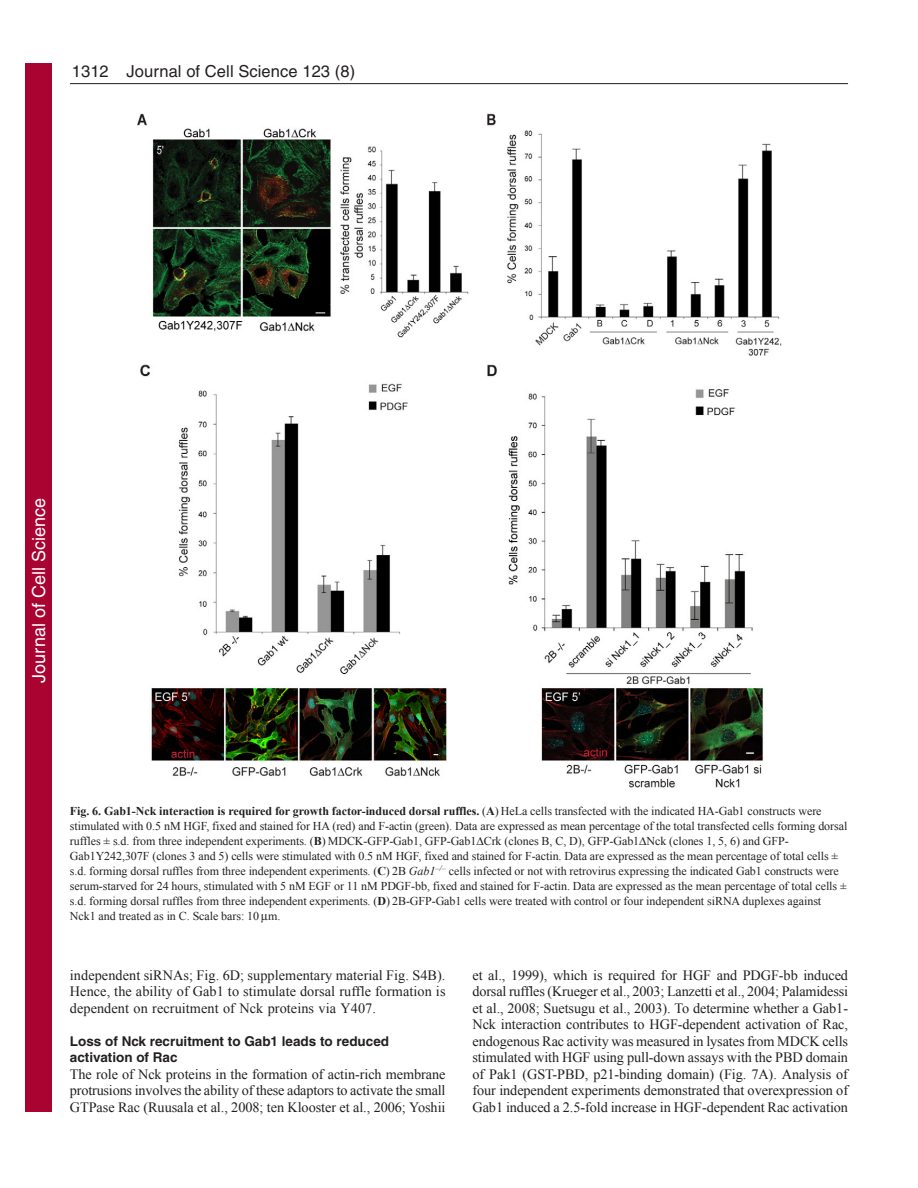
<style>
.page{position:relative;width:918px;height:1188px;background:#fff}
.page>*{position:absolute;margin:0;border:0;box-sizing:border-box;transform-origin:0 0}
.t1{font:18px "Helvetica";color:#fff}
.t2{font:16.5px "Helvetica";letter-spacing:.005em;color:#231f20}
.t3{font:14.25px/16.5px "Times New Roman";letter-spacing:-.005em;color:#231f20;text-align:justify}
.t4{font:700 13.5px/16.5px "Helvetica";color:#231f20}
.t5{font:12px/15px "Times New Roman";letter-spacing:-.005em;color:#231f20}
.s1{font-weight:700}
.s2{font-style:italic}
</style>
<div class="page">
<hr style="left:70px;top:83px;width:778px;height:1px;background:#231f20">
<img style="left:137px;top:113px;width:645px;height:675px">
<div style="left:26px;top:64px;width:26px;height:1048px;background:#a90332"></div>
<h2 class="t2" style="left:72px;top:65px;width:38px">1312</h2>
<h2 class="t2" style="left:127px;top:65px;width:230px">Journal of Cell Science 123 (8)</h2>
<h1 class="t1" style="left:28px;top:683px;width:186px;rotate:-90deg">Journal of Cell Science</h1>
<p class="t5" style="left:70px;top:804px;width:779px"><span class="s1">Fig. 6. Gab1-Nck interaction is required for growth factor-induced dorsal ruffles.</span> (<span class="s1">A</span>) HeLa cells transfected with the indicated HA-Gab1 constructs were stimulated with 0.5 nM HGF, fixed and stained for HA (red) and F-actin (green). Data are expressed as mean percentage of the total transfected cells forming dorsal ruffles ± s.d. from three independent experiments. (<span class="s1">B</span>) MDCK-GFP-Gab1, GFP-Gab1 Crk (clones B, C, D), GFP-Gab1 Nck (clones 1, 5, 6) and GFP-Gab1Y242,307F (clones 3 and 5) cells were stimulated with 0.5 nM HGF, fixed and stained for F-actin. Data are expressed as the mean percentage of total cells ± s.d. forming dorsal ruffles from three independent experiments. (<span class="s1">C</span>) 2B <span class="s2">Gab1</span><sup>–/–</sup> cells infected or not with retrovirus expressing the indicated Gab1 constructs were serum-starved for 24 hours, stimulated with 5 nM EGF or 11 nM PDGF-bb, fixed and stained for F-actin. Data are expressed as the mean percentage of total cells ± s.d. forming dorsal ruffles from three independent experiments. (<span class="s1">D</span>) 2B-GFP-Gab1 cells were treated with control or four independent siRNA duplexes against Nck1 and treated as in C. Scale bars: 10 m.</p>
<p class="t3" style="left:70px;top:966px;width:377px">independent siRNAs; Fig. 6D; supplementary material Fig. S4B).<br>Hence, the ability of Gab1 to stimulate dorsal ruffle formation is dependent on recruitment of Nck proteins via Y407.</p>
<p class="t4" style="left:70px;top:1034px;width:321px">Loss of Nck recruitment to Gab1 leads to reduced activation of Rac</p>
<p class="t3" style="left:70px;top:1065px;width:377px">The role of Nck proteins in the formation of actin-rich membrane protrusions involves the ability of these adaptors to activate the small GTPase Rac (Ruusala et al., 2008; ten Klooster et al., 2006; Yoshii</p>
<p class="t3" style="left:472px;top:966px;width:377px">et al., 1999), which is required for HGF and PDGF-bb induced dorsal ruffles (Krueger et al., 2003; Lanzetti et al., 2004; Palamidessi et al., 2008; Suetsugu et al., 2003). To determine whether a Gab1- Nck interaction contributes to HGF-dependent activation of Rac, endogenous Rac activity was measured in lysates from MDCK cells stimulated with HGF using pull-down assays with the PBD domain of Pak1 (GST-PBD, p21-binding domain) (Fig. 7A). Analysis of four independent experiments demonstrated that overexpression of Gab1 induced a 2.5-fold increase in HGF-dependent Rac activation</p>
</div>
